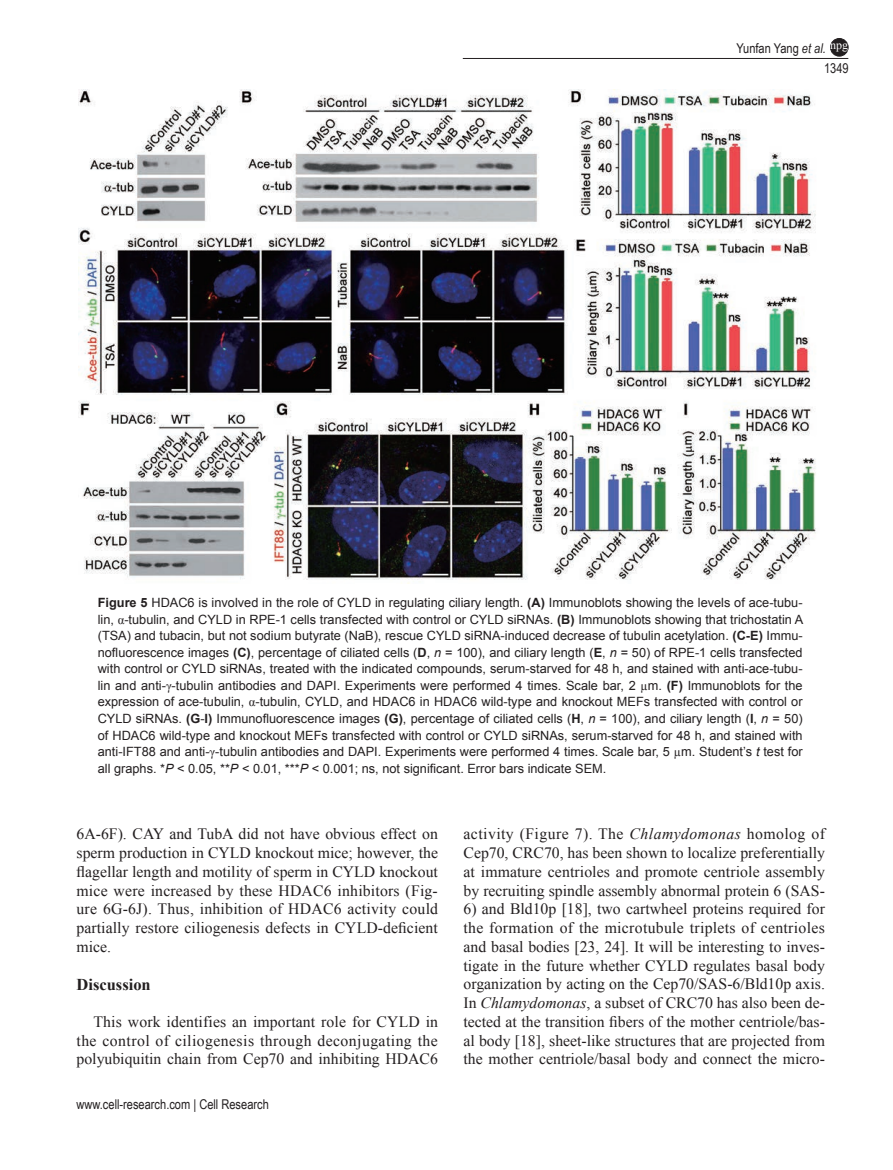
<style>
.page{position:relative;width:893px;height:1170px;background:#fff}
.page>*{position:absolute;margin:0;border:0;box-sizing:border-box;transform-origin:0 0}
.t1{font:700 16.5px "Times New Roman";color:#231f20}
.t2{font:15.75px/18.8px "Times New Roman";color:#231f20;text-align:justify}
.t3{font:13.5px/20px "Arial Narrow";color:#231f20}
.t4{font:12.75px/16.5px "Arial";color:#231f20;text-align:justify}
.t5{font:12px "Times New Roman";color:#fff}
.s1{font-style:italic}
.s2{font-weight:700}
.s3{font-family:"Times New Roman"}
</style>
<div class="page">
<hr style="left:463px;top:58px;width:385px;height:1px;background:#231f20">
<div style="left:830px;top:38px;width:18px;height:18px;background:#231f20;border-radius:50%"></div>
<div style="left:830px;top:38px;width:18px;height:18px;border:1px solid #231f20;border-radius:50%"></div>
<img style="left:79px;top:89px;width:737px;height:494px">
<p class="t3" style="left:824px;top:38px;width:26px;text-indent:-88px">Yunfan Yang <span class="s1">et al.<br></span>1349</p>
<p class="t5" style="left:830px;top:37px;width:19px">npg</p>
<p class="t4" style="left:98px;top:594px;width:707px"><span class="s2">Figure 5</span> HDAC6 is involved in the role of CYLD in regulating ciliary length. <span class="s2">(A)</span> Immunoblots showing the levels of ace-tubu&shy;lin, <span class="s3">α</span>-tubulin, and CYLD in RPE-1 cells transfected with control or CYLD siRNAs. <span class="s2">(B)</span> Immunoblots showing that trichostatin A (TSA) and tubacin, but not sodium butyrate (NaB), rescue CYLD siRNA-induced decrease of tubulin acetylation. <span class="s2">(C-E)</span> Immu&shy;nofluorescence images <span class="s2">(C)</span>, percentage of ciliated cells (<span class="s2">D</span>, <span class="s1">n</span> = 100), and ciliary length (<span class="s2">E</span>, <span class="s1">n</span> = 50) of RPE-1 cells transfected with control or CYLD siRNAs, treated with the indicated compounds, serum-starved for 48 h, and stained with anti-ace-tubu&shy;lin and anti-<span class="s3">γ</span>-tubulin antibodies and DAPI. Experiments were performed 4 times. Scale bar, 2 <span class="s3">µ</span>m. <span class="s2">(F)</span> Immunoblots for the expression of ace-tubulin, <span class="s3">α</span>-tubulin, CYLD, and HDAC6 in HDAC6 wild-type and knockout MEFs transfected with control or CYLD siRNAs. <span class="s2">(G</span>-<span class="s2">I)</span> Immunofluorescence images <span class="s2">(G)</span>, percentage of ciliated cells (<span class="s2">H</span>, <span class="s1">n</span> = 100), and ciliary length (<span class="s2">I</span>, <span class="s1">n</span> = 50) of HDAC6 wild-type and knockout MEFs transfected with control or CYLD siRNAs, serum-starved for 48 h, and stained with anti-IFT88 and anti-<span class="s3">γ</span>-tubulin antibodies and DAPI. Experiments were performed 4 times. Scale bar, 5 <span class="s3">µ</span>m. Student’s <span class="s1">t</span> test for all graphs. *<span class="s1">P</span> &lt; 0.05, **<span class="s1">P</span> &lt; 0.01, ***<span class="s1">P</span> &lt; 0.001; ns, not significant. Error bars indicate SEM.</p>
<p class="t2" style="left:77px;top:824px;width:363px">6A-6F). CAY and TubA did not have obvious effect on sperm production in CYLD knockout mice; however, the flagellar length and motility of sperm in CYLD knockout mice were increased by these HDAC6 inhibitors (Fig&shy;ure 6G-6J). Thus, inhibition of HDAC6 activity could partially restore ciliogenesis defects in CYLD-deficient mice.</p>
<p class="t1" style="left:77px;top:973px;width:76px">Discussion</p>
<p class="t2" style="left:77px;top:1011px;width:363px;text-indent:17px">This work identifies an important role for CYLD in the control of ciliogenesis through deconjugating the polyubiquitin chain from Cep70 and inhibiting HDAC6</p>
<p class="t3" style="left:77px;top:1093px;width:194px">www.cell-research.com | Cell Research</p>
<p class="t2" style="left:463px;top:824px;width:363px">activity (Figure 7). The <span class="s1">Chlamydomonas</span> homolog of Cep70, CRC70, has been shown to localize preferentially at immature centrioles and promote centriole assembly by recruiting spindle assembly abnormal protein 6 (SAS-</p>
<p class="t2" style="left:463px;top:899px;width:363px">6) and Bld10p [18], two cartwheel proteins required for the formation of the microtubule triplets of centrioles and basal bodies [23, 24]. It will be interesting to inves&shy;tigate in the future whether CYLD regulates basal body organization by acting on the Cep70/SAS-6/Bld10p axis.<br>In <span class="s1">Chlamydomonas</span>, a subset of CRC70 has also been de&shy;tected at the transition fibers of the mother centriole/bas&shy;al body [18], sheet-like structures that are projected from the mother centriole/basal body and connect the micro-</p>
</div>
